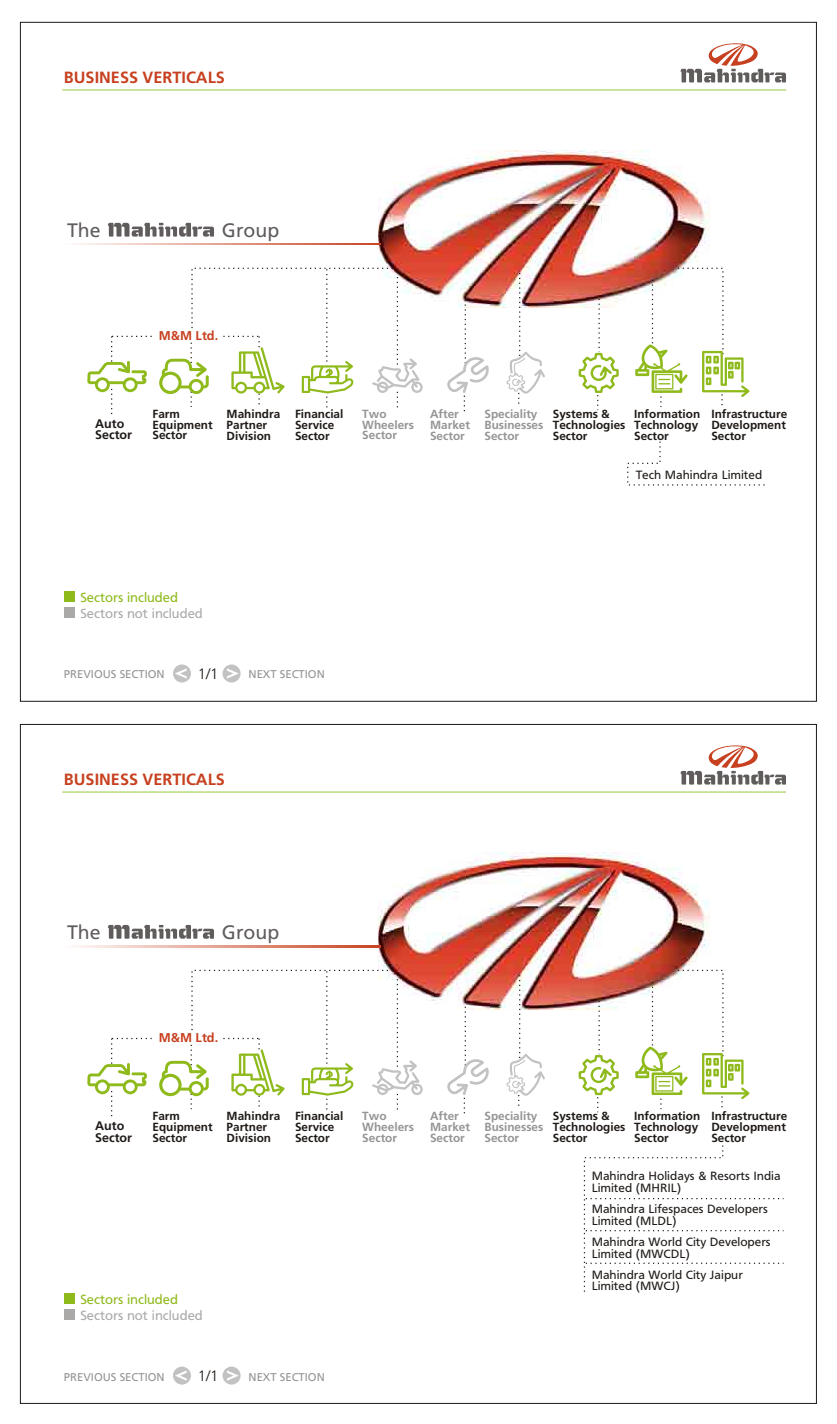
<style>
.page{position:relative;width:837px;height:1424px;background:#fff}
.page>*{position:absolute;margin:0;border:0;box-sizing:border-box;transform-origin:0 0}
.t1{font:19.5px "Frutiger CE55 Roman";color:#615c5c}
.t2{font:700 16.25px "Frutiger";color:#c7401f}
.t3{font:300 15px "Frutiger 45";color:#1f1a17}
.t4{font:13.75px "Frutiger";color:#aba8a8}
.t5{font:13.75px "Frutiger";color:#8fba1c}
.t6{font:700 12.75px "Frutiger";color:#c7401f}
.t7{font:12.5px/11.9px "Frutiger";color:#1f1a17}
.t8{font:700 12.5px/11.6px "Frutiger";color:#1f1a17}
.t9{font:700 11.75px/10.9px "Frutiger";color:#1f1a17}
.t10{font:700 11.75px/10.9px "Frutiger";color:#969494}
.t11{font:11.25px "Frutiger Roman";color:#969494}
</style>
<div class="page">
<div style="left:222px;top:664px;width:18px;height:18px;background:#c2c2c2;border-radius:50%"></div>
<div style="left:173px;top:664px;width:18px;height:18px;background:#c2c2c2;border-radius:50%"></div>
<svg style="left:227px;top:668px;width:12px;height:11px"></svg>
<svg style="left:175px;top:669px;width:11px;height:9px"></svg>
<hr style="left:62px;top:89px;width:723px;height:2px;background:#b8db7d">
<svg style="left:680px;top:43px;width:105px;height:39px"></svg>
<div style="left:64px;top:591px;width:10px;height:10px;background:#8fba1c"></div>
<div style="left:64px;top:607px;width:10px;height:10px;background:#aba8a8"></div>
<svg style="left:627px;top:441px;width:138px;height:45px"></svg>
<hr style="left:62px;top:791px;width:723px;height:2px;background:#b8db7d">
<svg style="left:680px;top:745px;width:105px;height:39px"></svg>
<div style="left:64px;top:1293px;width:10px;height:10px;background:#8fba1c"></div>
<div style="left:64px;top:1309px;width:10px;height:10px;background:#aba8a8"></div>
<div style="left:222px;top:1366px;width:18px;height:18px;background:#c2c2c2;border-radius:50%"></div>
<div style="left:173px;top:1366px;width:18px;height:18px;background:#c2c2c2;border-radius:50%"></div>
<svg style="left:227px;top:1370px;width:12px;height:11px"></svg>
<svg style="left:175px;top:1371px;width:11px;height:10px"></svg>
<svg style="left:583px;top:1145px;width:200px;height:147px"></svg>
<svg style="left:108px;top:223px;width:106px;height:14px"></svg>
<img style="left:379px;top:150px;width:330px;height:157px">
<svg style="left:77px;top:243px;width:303px;height:2px"></svg>
<svg style="left:635px;top:267px;width:114px;height:140px"></svg>
<svg style="left:578px;top:299px;width:40px;height:111px"></svg>
<svg style="left:442px;top:300px;width:49px;height:112px"></svg>
<svg style="left:503px;top:273px;width:42px;height:131px"></svg>
<svg style="left:87px;top:267px;width:335px;height:148px"></svg>
<img style="left:379px;top:852px;width:330px;height:157px">
<svg style="left:108px;top:925px;width:106px;height:14px"></svg>
<svg style="left:77px;top:945px;width:303px;height:2px"></svg>
<svg style="left:635px;top:969px;width:114px;height:141px"></svg>
<svg style="left:578px;top:1001px;width:40px;height:111px"></svg>
<svg style="left:442px;top:1002px;width:49px;height:112px"></svg>
<svg style="left:503px;top:975px;width:42px;height:131px"></svg>
<svg style="left:87px;top:969px;width:335px;height:148px"></svg>
<h2 class="t2" style="left:64px;top:67px;width:162px">BUSINESS VERTICALS</h2>
<h1 class="t1" style="left:67px;top:222px;width:35px">The</h1>
<h1 class="t1" style="left:222px;top:222px;width:59px">Group</h1>
<p class="t6" style="left:159px;top:328px;width:61px">M&amp;M Ltd.</p>
<p class="t8" style="left:95px;top:417px;width:38px">Auto<br>Sector</p>
<p class="t9" style="left:152px;top:408px;width:62px">Farm<br>Equipment<br>Sector</p>
<p class="t10" style="left:362px;top:408px;width:53px">Two<br>Wheelers<br>Sector</p>
<p class="t9" style="left:226px;top:409px;width:55px">Mahindra<br>Partner<br>Division</p>
<p class="t10" style="left:484px;top:409px;width:60px">Speciality<br>Businesses<br>Sector</p>
<p class="t9" style="left:295px;top:409px;width:50px">Financial<br>Service<br>Sector</p>
<p class="t10" style="left:430px;top:409px;width:41px">After<br>Market<br>Sector</p>
<p class="t9" style="left:552px;top:408px;width:74px">Systems &amp;<br>Technologies<br>Sector</p>
<p class="t9" style="left:634px;top:409px;width:68px">Information<br>Technology<br>Sector</p>
<p class="t9" style="left:711px;top:409px;width:77px;text-align:justify">Infrastructure Development Sector</p>
<p class="t7" style="left:635px;top:469px;width:128px">Tech Mahindra Limited</p>
<p class="t5" style="left:80px;top:592px;width:99px">Sectors included</p>
<p class="t4" style="left:80px;top:608px;width:124px">Sectors not included</p>
<p class="t11" style="left:64px;top:668px;width:102px">PREVIOUS SECTION</p>
<p class="t3" style="left:197px;top:667px;width:22px">1/1</p>
<p class="t11" style="left:248px;top:668px;width:78px">NEXT SECTION</p>
<h2 class="t2" style="left:64px;top:769px;width:162px">BUSINESS VERTICALS</h2>
<h1 class="t1" style="left:67px;top:924px;width:35px">The</h1>
<h1 class="t1" style="left:222px;top:924px;width:59px">Group</h1>
<p class="t6" style="left:159px;top:1030px;width:61px">M&amp;M Ltd.</p>
<p class="t8" style="left:95px;top:1119px;width:38px">Auto<br>Sector</p>
<p class="t9" style="left:152px;top:1110px;width:62px">Farm<br>Equipment<br>Sector</p>
<p class="t5" style="left:80px;top:1294px;width:99px">Sectors included</p>
<p class="t4" style="left:80px;top:1310px;width:124px">Sectors not included</p>
<p class="t10" style="left:362px;top:1110px;width:53px">Two<br>Wheelers<br>Sector</p>
<p class="t9" style="left:226px;top:1111px;width:55px">Mahindra<br>Partner<br>Division</p>
<p class="t10" style="left:484px;top:1111px;width:60px">Speciality<br>Businesses<br>Sector</p>
<p class="t9" style="left:295px;top:1111px;width:50px">Financial<br>Service<br>Sector</p>
<p class="t10" style="left:430px;top:1111px;width:41px">After<br>Market<br>Sector</p>
<p class="t9" style="left:552px;top:1110px;width:74px">Systems &amp;<br>Technologies<br>Sector</p>
<p class="t9" style="left:634px;top:1111px;width:68px">Information<br>Technology<br>Sector</p>
<p class="t9" style="left:711px;top:1111px;width:77px;text-align:justify">Infrastructure Development Sector</p>
<p class="t7" style="left:591px;top:1171px;width:190px">Mahindra Holidays &amp; Resorts India<br>Limited (MHRIL)</p>
<p class="t7" style="left:591px;top:1204px;width:177px">Mahindra Lifespaces Developers<br>Limited (MLDL)</p>
<p class="t7" style="left:591px;top:1236px;width:180px">Mahindra World City Developers<br>Limited (MWCDL)</p>
<p class="t7" style="left:591px;top:1269px;width:153px">Mahindra World City Jaipur<br>Limited (MWCJ)</p>
<p class="t11" style="left:64px;top:1370px;width:102px">PREVIOUS SECTION</p>
<p class="t3" style="left:197px;top:1369px;width:22px">1/1</p>
<p class="t11" style="left:248px;top:1370px;width:78px">NEXT SECTION</p>
</div>
